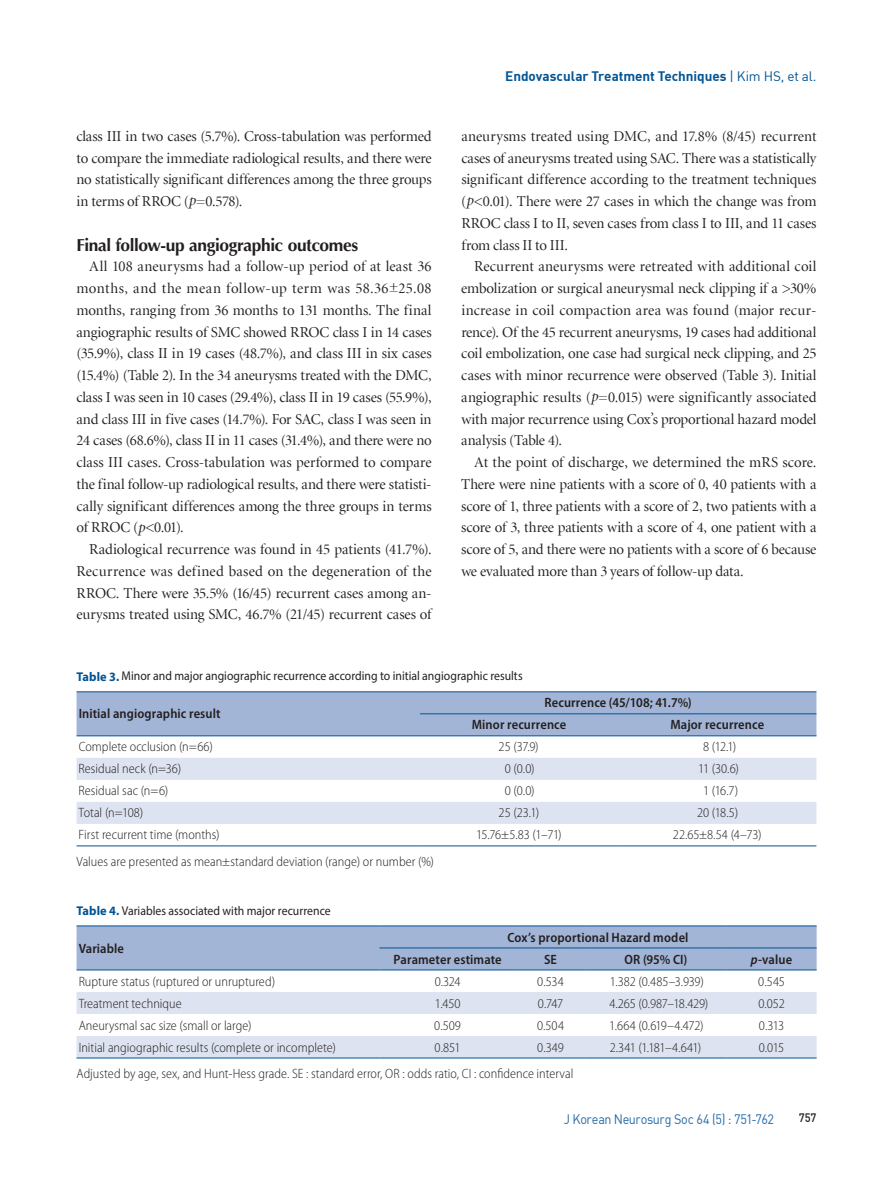
<style>
.page{position:relative;width:893px;height:1191px;background:#fff}
.page>*{position:absolute;margin:0;border:0;box-sizing:border-box;transform-origin:0 0}
.t1{font:700 17.25px "Optima";letter-spacing:-.02em;color:#231f20}
.t2{font:15px/21.8px "Minion LT Display";letter-spacing:-.01em;color:#231f20;text-align:justify}
.t3{font:300 semi-condensed 13.5px "Myriad Pro";color:#231f20}
.t4{font:600 semi-condensed 13.5px/22px "Myriad Pro";letter-spacing:.01em;color:#231f20}
.t5{font:700 13.5px "DIN";letter-spacing:-.005em;color:#005495}
.t6{font:13.5px "DIN";letter-spacing:-.025em;color:#2369a5;scale:.93 1}
.t7{font:300 semi-condensed 13.5px "Myriad Pro";letter-spacing:-.02em;color:#231f20}
.t8{font:300 semi-condensed 13.5px "Myriad Pro";letter-spacing:-.04em;color:#231f20}
.t9{font:12.75px "Myriad Pro";color:#231f20;scale:.92 1}
.t10{font:12px "Dinmed";color:#231f20;scale:.93 1}
.s1{font-family:"Minion LT";font-style:italic}
.s2{font-weight:400}
.s3{font-weight:700;color:#005495}
.s4{font-style:italic}
</style>
<div class="page">
<div style="left:77px;top:692px;width:739px;height:43px;background:#a3b5d6"></div>
<div style="left:77px;top:758px;width:739px;height:22px;background:#dde3f0"></div>
<div style="left:77px;top:802px;width:739px;height:22px;background:#dde3f0"></div>
<hr style="left:420px;top:691px;width:198px;height:1px;background:#005495">
<hr style="left:618px;top:691px;width:198px;height:1px;background:#005495">
<hr style="left:420px;top:713px;width:198px;height:1px;background:#005495">
<hr style="left:618px;top:713px;width:198px;height:1px;background:#005495">
<hr style="left:77px;top:691px;width:343px;height:1px;background:#005495">
<hr style="left:77px;top:735px;width:343px;height:1px;background:#005495">
<hr style="left:420px;top:735px;width:198px;height:1px;background:#005495">
<hr style="left:618px;top:735px;width:198px;height:1px;background:#005495">
<hr style="left:77px;top:845px;width:343px;height:1px;background:#005495">
<hr style="left:420px;top:845px;width:198px;height:1px;background:#005495">
<hr style="left:618px;top:845px;width:198px;height:1px;background:#005495">
<div style="left:77px;top:926px;width:740px;height:43px;background:#a3b5d6"></div>
<div style="left:77px;top:992px;width:740px;height:22px;background:#dde3f0"></div>
<div style="left:77px;top:1036px;width:740px;height:21px;background:#dde3f0"></div>
<hr style="left:379px;top:925px;width:137px;height:1px;background:#005495">
<hr style="left:516px;top:925px;width:69px;height:1px;background:#005495">
<hr style="left:585px;top:925px;width:141px;height:1px;background:#005495">
<hr style="left:726px;top:925px;width:91px;height:1px;background:#005495">
<hr style="left:379px;top:947px;width:137px;height:1px;background:#005495">
<hr style="left:516px;top:947px;width:69px;height:1px;background:#005495">
<hr style="left:585px;top:947px;width:141px;height:1px;background:#005495">
<hr style="left:726px;top:947px;width:91px;height:1px;background:#005495">
<hr style="left:77px;top:925px;width:302px;height:1px;background:#005495">
<hr style="left:77px;top:969px;width:302px;height:1px;background:#005495">
<hr style="left:379px;top:969px;width:137px;height:1px;background:#005495">
<hr style="left:516px;top:969px;width:69px;height:1px;background:#005495">
<hr style="left:585px;top:969px;width:141px;height:1px;background:#005495">
<hr style="left:726px;top:969px;width:91px;height:1px;background:#005495">
<hr style="left:77px;top:1057px;width:302px;height:1px;background:#005495">
<hr style="left:379px;top:1057px;width:137px;height:1px;background:#005495">
<hr style="left:516px;top:1057px;width:69px;height:1px;background:#005495">
<hr style="left:585px;top:1057px;width:141px;height:1px;background:#005495">
<hr style="left:726px;top:1057px;width:91px;height:1px;background:#005495">
<p class="t2" style="left:76px;top:126px;width:357px">class III in two cases (5.7%). Cross-tabulation was performed to compare the immediate radiological results, and there were no statistically significant differences among the three groups in terms of RROC (<span class="s1">p</span>=0.578).</p>
<p class="t1" style="left:76px;top:234px;width:283px">Final follow-up angiographic outcomes</p>
<p class="t2" style="left:76px;top:256px;width:357px;text-indent:13px">All 108 aneurysms had a follow-up period of at least 36 months, and the mean follow-up term was 58.36±25.08 months, ranging from 36 months to 131 months. The final angiographic results of SMC showed RROC class I in 14 cases (35.9%), class II in 19 cases (48.7%), and class III in six cases (15.4%) (Table 2). In the 34 aneurysms treated with the DMC, class I was seen in 10 cases (29.4%), class II in 19 cases (55.9%), and class III in five cases (14.7%). For SAC, class I was seen in 24 cases (68.6%), class II in 11 cases (31.4%), and there were no class III cases. Cross-tabulation was performed to compare the final follow-up radiological results, and there were statisti&shy;cally significant differences among the three groups in terms of RROC (<span class="s1">p</span>&lt;0.01).</p>
<p class="t2" style="left:76px;top:539px;width:357px;text-indent:13px">Radiological recurrence was found in 45 patients (41.7%).<br>Recurrence was defined based on the degeneration of the RROC. There were 35.5% (16/45) recurrent cases among an&shy;eurysms treated using SMC, 46.7% (21/45) recurrent cases of</p>
<p class="t5" style="left:505px;top:68px;width:313px">Endovascular Treatment Techniques <span class="s2">| Kim HS, et al.</span></p>
<p class="t2" style="left:461px;top:126px;width:357px">aneurysms treated using DMC, and 17.8% (8/45) recurrent cases of aneurysms treated using SAC. There was a statistically significant difference according to the treatment techniques (<span class="s1">p</span>&lt;0.01). There were 27 cases in which the change was from RROC class I to II, seven cases from class I to III, and 11 cases from class II to III.</p>
<p class="t2" style="left:461px;top:256px;width:357px;text-indent:13px">Recurrent aneurysms were retreated with additional coil embolization or surgical aneurysmal neck clipping if a &gt;30% increase in coil compaction area was found (major recur&shy;rence). Of the 45 recurrent aneurysms, 19 cases had additional coil embolization, one case had surgical neck clipping, and 25 cases with minor recurrence were observed (Table 3). Initial angiographic results (<span class="s1">p</span>=0.015) were significantly associated with major recurrence using Cox’s proportional hazard model analysis (Table 4).</p>
<p class="t2" style="left:461px;top:452px;width:357px;text-indent:13px">At the point of discharge, we determined the mRS score.<br>There were nine patients with a score of 0, 40 patients with a score of 1, three patients with a score of 2, two patients with a score of 3, three patients with a score of 4, one patient with a score of 5, and there were no patients with a score of 6 because we evaluated more than 3 years of follow-up data.</p>
<p class="t9" style="left:77px;top:668px;width:486px"><span class="s3">Table 3.</span> Minor and major angiographic recurrence according to initial angiographic results</p>
<p class="t4" style="left:79px;top:702px;width:143px">Initial angiographic result</p>
<p class="t4" style="left:472px;top:691px;width:222px;text-indent:73px">Recurrence (45/108; 41.7%)<br>Minor recurrence</p>
<p class="t4" style="left:670px;top:713px;width:95px">Major recurrence</p>
<p class="t3" style="left:79px;top:739px;width:136px">Complete occlusion (n=66)</p>
<p class="t3" style="left:499px;top:739px;width:42px">25 (37.9)</p>
<p class="t3" style="left:703px;top:739px;width:35px">8 (12.1)</p>
<p class="t3" style="left:79px;top:761px;width:104px">Residual neck (n=36)</p>
<p class="t3" style="left:505px;top:761px;width:31px">0 (0.0)</p>
<p class="t3" style="left:698px;top:761px;width:42px">11 (30.6)</p>
<p class="t3" style="left:79px;top:783px;width:91px">Residual sac (n=6)</p>
<p class="t3" style="left:505px;top:783px;width:31px">0 (0.0)</p>
<p class="t3" style="left:703px;top:783px;width:37px">1 (16.7)</p>
<p class="t3" style="left:79px;top:805px;width:66px">Total (n=108)</p>
<p class="t3" style="left:499px;top:805px;width:42px">25 (23.1)</p>
<p class="t3" style="left:697px;top:805px;width:43px">20 (18.5)</p>
<p class="t3" style="left:79px;top:827px;width:142px">First recurrent time (months)</p>
<p class="t3" style="left:476px;top:827px;width:87px">15.76±5.83 (1–71)</p>
<p class="t3" style="left:673px;top:827px;width:90px">22.65±8.54 (4–73)</p>
<p class="t3" style="left:76px;top:853px;width:359px">Values are presented as mean±standard deviation (range) or number (%)</p>
<p class="t9" style="left:77px;top:902px;width:278px"><span class="s3">Table 4.</span> Variables associated with major recurrence</p>
<p class="t4" style="left:79px;top:936px;width:47px">Variable</p>
<p class="t4" style="left:508px;top:925px;width:183px">Cox’s proportional Hazard model</p>
<p class="t4" style="left:394px;top:947px;width:110px">Parameter estimate</p>
<p class="t4" style="left:544px;top:947px;width:14px">SE</p>
<p class="t4" style="left:624px;top:947px;width:64px">OR (95% CI)</p>
<p class="t4" style="left:751px;top:947px;width:43px"><span class="s4">p</span>-value</p>
<p class="t3" style="left:79px;top:973px;width:198px">Rupture status (ruptured or unruptured)</p>
<p class="t3" style="left:435px;top:973px;width:27px">0.324</p>
<p class="t3" style="left:537px;top:973px;width:28px">0.534</p>
<p class="t3" style="left:610px;top:973px;width:96px">1.382 (0.485–3.939)</p>
<p class="t3" style="left:758px;top:973px;width:28px">0.545</p>
<p class="t3" style="left:79px;top:995px;width:104px">Treatment technique</p>
<p class="t3" style="left:435px;top:995px;width:27px">1.450</p>
<p class="t3" style="left:538px;top:995px;width:27px">0.747</p>
<p class="t3" style="left:609px;top:995px;width:100px">4.265 (0.987–18.429)</p>
<p class="t3" style="left:758px;top:995px;width:28px">0.052</p>
<p class="t3" style="left:79px;top:1017px;width:174px">Aneurysmal sac size (small or large)</p>
<p class="t3" style="left:434px;top:1017px;width:28px">0.509</p>
<p class="t3" style="left:537px;top:1017px;width:28px">0.504</p>
<p class="t7" style="left:609px;top:1017px;width:96px">1.664 (0.619–4.472)</p>
<p class="t3" style="left:759px;top:1017px;width:27px">0.313</p>
<p class="t3" style="left:79px;top:1039px;width:259px">Initial angiographic results (complete or incomplete)</p>
<p class="t3" style="left:435px;top:1039px;width:28px">0.851</p>
<p class="t3" style="left:537px;top:1039px;width:28px">0.349</p>
<p class="t8" style="left:610px;top:1039px;width:93px">2.341 (1.181–4.641)</p>
<p class="t3" style="left:759px;top:1039px;width:27px">0.015</p>
<p class="t3" style="left:77px;top:1065px;width:498px">Adjusted by age, sex, and Hunt-Hess grade. SE : standard error, OR : odds ratio, CI : confidence interval</p>
<p class="t6" style="left:564px;top:1110px;width:228px">J Korean Neurosurg Soc 64 (5) : 751-762</p>
<p class="t10" style="left:799px;top:1109px;width:20px">757</p>
</div>
